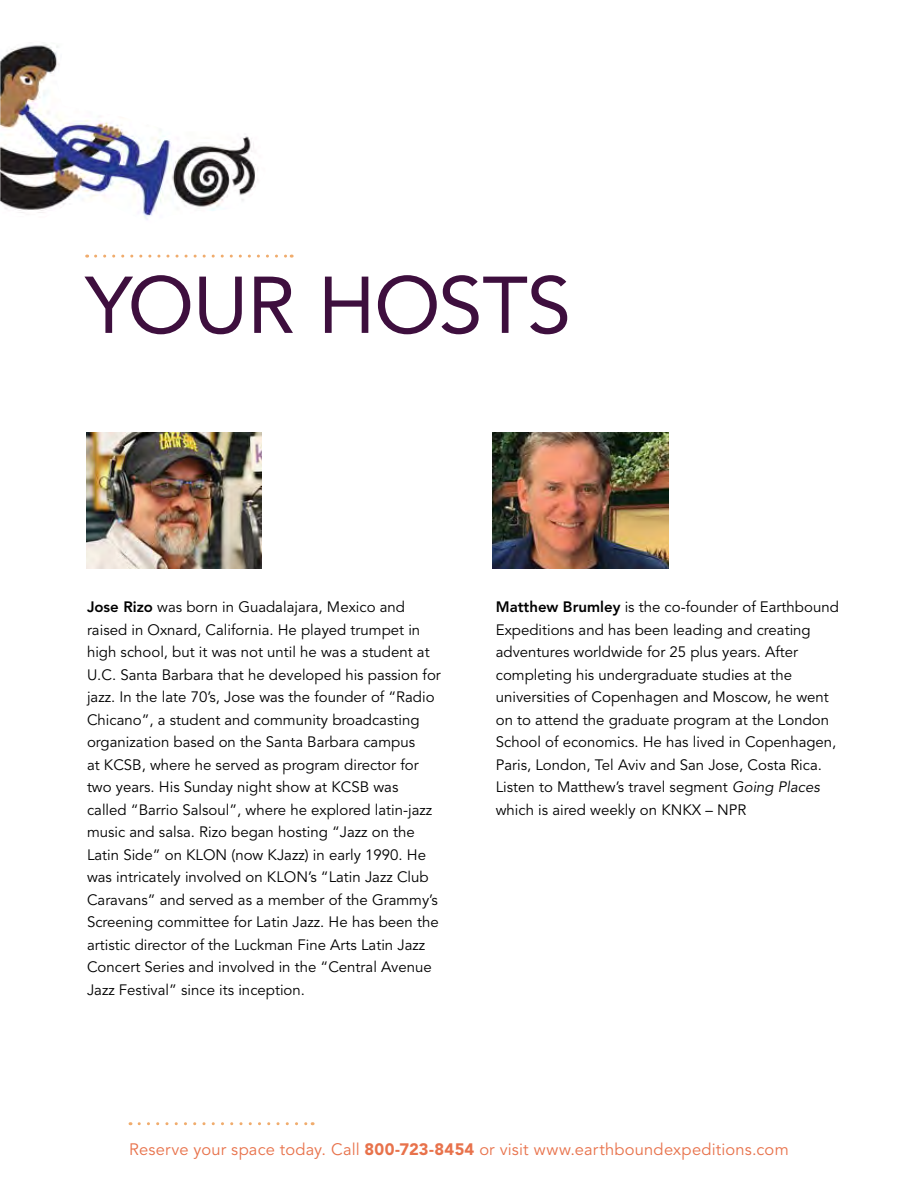
<style>
.page{position:relative;width:918px;height:1188px;background:#fff}
.page>*{position:absolute;margin:0;border:0;box-sizing:border-box;transform-origin:0 0}
.t1{font:79.5px "Avenir";letter-spacing:-.015em;color:#3e0f3e}
.t2{font:16.5px "Avenir";letter-spacing:.01em;color:#e8724b}
.t3{font:15px/22.5px "Avenir";color:#000}
.s1{font-weight:800}
.s2{font-style:italic}
.s3{font-weight:900}
</style>
<div class="page">
<img style="left:86px;top:432px;width:176px;height:136px">
<img style="left:493px;top:432px;width:175px;height:136px">
<svg style="left:96px;top:255px;width:196px;height:3px"></svg>
<svg style="left:139px;top:1122px;width:174px;height:3px"></svg>
<img style="left:0;top:44px;width:258px;height:176px">
<h1 class="t1" style="left:85px;top:259px;width:477px">YOUR HOSTS</h1>
<p class="t3" style="left:87px;top:596px;width:355px"><span class="s1">Jose Rizo</span> was born in Guadalajara, Mexico and raised in Oxnard, California. He played trumpet in high school, but it was not until he was a student at U .C. Santa Barbara that he developed his passion for jazz. In the late 70’s, Jose was the founder of “Radio Chicano”, a student and community broadcasting organization based on the Santa Barbara campus<br>at KCSB, where he served as program director for two years. His Sunday night show at KCSB was called “Barrio Salsoul”, where he explored latin-jazz music and salsa. Rizo began hosting “Jazz on the Latin Side” on KLON (now KJazz) in early 1990. He was intricately involved on KLON’s “Latin Jazz Club Caravans” and served as a member of the Grammy’s Screening committee for Latin Jazz. He has been the artistic director of the Luckman Fine Arts Latin Jazz Concert Series and involved in the “Central Avenue Jazz Festival” since its inception.</p>
<p class="t3" style="left:496px;top:596px;width:345px"><span class="s1">Matthew Brumley</span> is the co-founder of Earthbound Expeditions and has been leading and creating adventures worldwide for 25 plus years. After completing his undergraduate studies at the universities of Copenhagen and Moscow, he went on to attend the graduate program at the London School of economics. He has lived in Copenhagen, Paris, London, Tel Aviv and San Jose, Costa Rica.<br>Listen to Matthew’s travel segment <span class="s2">Going Places </span>which is aired weekly on knk</p>
<p class="t3" style="left:692px;top:799px;width:56px">X – nPR</p>
<p class="t2" style="left:129px;top:1140px;width:661px">Reserve your space today. Call <span class="s3">800-723-8454</span> or visit www.earthboundexpeditions.com</p>
</div>
